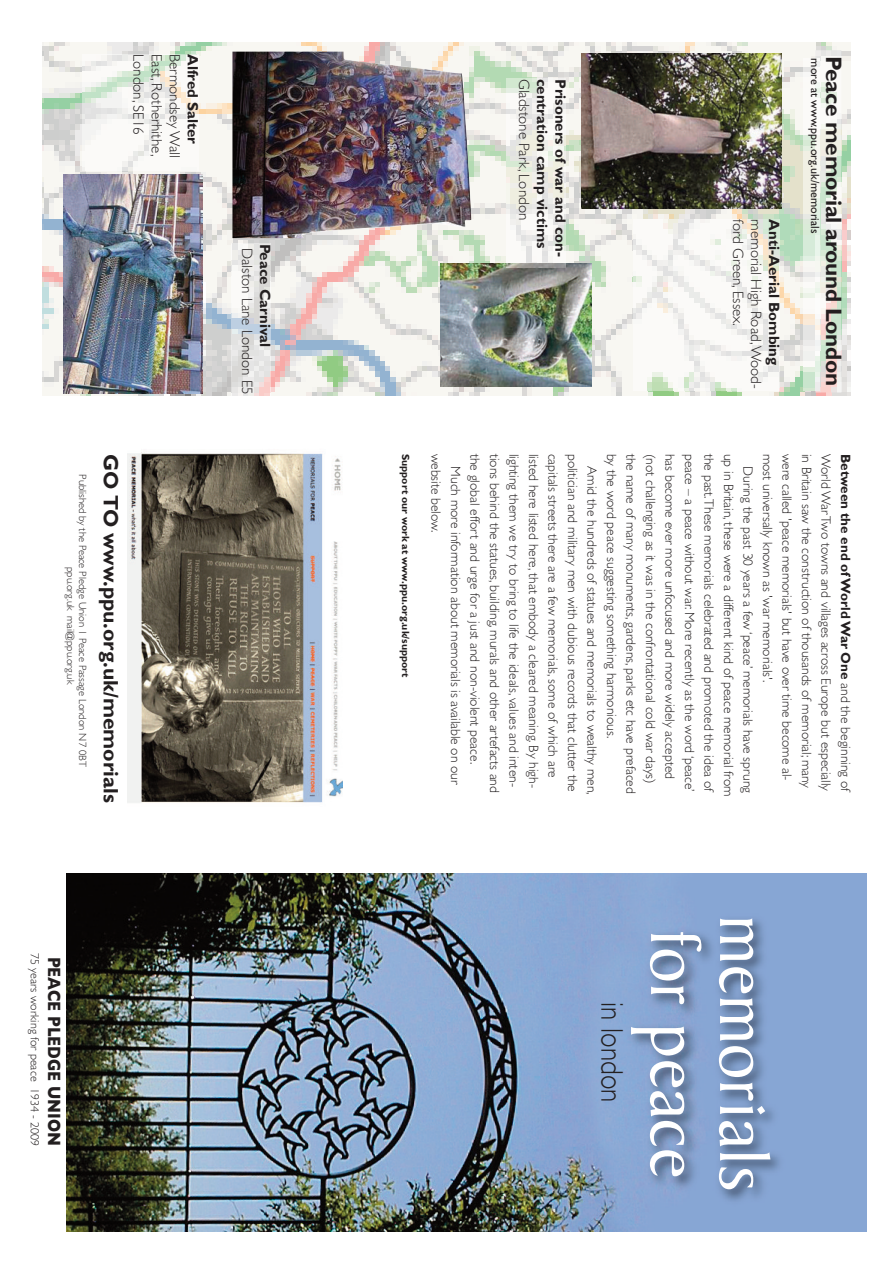
<style>
.page{position:relative;width:893px;height:1263px;background:#fff}
.page>*{position:absolute;margin:0;border:0;box-sizing:border-box;transform-origin:0 0}
.t1{font:72px/69px "Baker Signet";color:#fff}
.t2{font:300 31.5px "Gill Sans";color:#231f20;scale:.85 1}
.t3{font:700 22.5px "Gill Sans";letter-spacing:-.01em;color:#231f20}
.t4{font:700 21px "Gill Sans";color:#231f20}
.t5{font:18px "Gill Sans Bold TT";color:#231f20;scale:.85 1}
.t6{font:300 15px/18px "Gill Sans";color:#231f20;text-align:justify}
.t7{font:700 15px/18.1px "Gill Sans";color:#231f20}
.t8{font:300 13.5px/19.5px "Gill Sans";color:#231f20}
.t9{font:300 12px "Gill Sans";color:#231f20}
.t10{font:12px "Gill Sans";color:#231f20}
.t11{font:300 10.5px/12px "Gill Sans";color:#231f20}
.t12{font:700 10.5px "Gill Sans";color:#231f20}
.s1{font-weight:700}
</style>
<div class="page">
<img style="left:66px;top:873px;width:422px;height:358px">
<img style="left:488px;top:873px;width:379px;height:358px">
<img style="left:43px;top:43px;width:807px;height:352px">
<img style="left:83px;top:54px;width:115px;height:117px">
<img style="left:581px;top:53px;width:201px;height:156px">
<img style="left:232px;top:52px;width:239px;height:186px">
<img style="left:440px;top:264px;width:152px;height:122px">
<img style="left:64px;top:175px;width:138px;height:218px">
<img style="left:634px;top:219px;width:145px;height:171px">
<img style="left:815px;top:50px;width:26px;height:342px">
<img style="left:507px;top:79px;width:59px;height:189px">
<img style="left:232px;top:244px;width:38px;height:151px">
<img style="left:127px;top:452px;width:215px;height:351px">
<img style="left:804px;top:58px;width:15px;height:333px">
<p class="t7" style="left:201px;top:54px;width:92px;rotate:90deg">Alfred Salter</p>
<p class="t6" style="left:184px;top:54px;width:105px;rotate:90deg">Bermondsey Wall East, Rotherhithe, London, SE16</p>
<p class="t11" style="left:89px;top:567px;width:201px;text-indent:-93px;rotate:90deg">Published by the Peace Pledge Union 1 Peace Passage London N7 0BT ppu.org.uk mail@ppu.org.uk</p>
<h3 class="t4" style="left:119px;top:454px;width:350px;rotate:90deg">GO TO www.ppu.org.uk/memorials</h3>
<p class="t7" style="left:273px;top:244px;width:105px;rotate:90deg">Peace Carnival</p>
<p class="t6" style="left:256px;top:248px;width:148px;rotate:90deg">Dalston Lane London E5</p>
<p class="t9" style="left:42px;top:953px;width:195px;rotate:90deg">75 years working for peace 1934 - 2009</p>
<h3 class="t5" style="left:65px;top:956px;width:224px;rotate:90deg">PEACE PLEDGE UNION</h3>
<p class="t7" style="left:568px;top:79px;width:179px;rotate:90deg">Prisoners of war and con&shy;centration camp victims</p>
<p class="t6" style="left:533px;top:79px;width:143px;rotate:90deg">Gladstone Park, London</p>
<p class="t7" style="left:782px;top:219px;width:147px;rotate:90deg">Anti-Aerial Bombing</p>
<p class="t6" style="left:765px;top:219px;width:171px;rotate:90deg">memorial High Road,Wood&shy;ford Green, Essex.</p>
<h3 class="t3" style="left:842px;top:56px;width:331px;rotate:90deg">Peace memorial around London</h3>
<p class="t10" style="left:820px;top:58px;width:177px;rotate:90deg">more at www.ppu.org.uk/memorials</p>
<p class="t12" style="left:410px;top:454px;width:225px;rotate:90deg">Support our work at www.ppu.org.uk/support</p>
<p class="t8" style="left:602px;top:454px;width:342px;text-indent:13px;rotate:90deg">Amid the hundreds of statues and memorials to wealthy men, politician and military men with dubious records that clutter the capitals streets there are a few memorials, some of which are listed here listed here, that embody a cleared meaning. By high&shy;lighting them we try to bring to life the ideals, values and inten&shy;tions behind the statues, building, murals and other artefacts and the global effort and urge for a just and non-violent peace.</p>
<p class="t8" style="left:758px;top:454px;width:344px;text-indent:13px;rotate:90deg">During the past 30 years a few ‘peace’ memorials have sprung up in Britain, these were a different kind of peace memorial from the past.These memorials celebrated and promoted the idea of peace – a peace without war. More recently as the word ‘peace’ has become ever more unfocused and more widely accepted (not challenging as it was in the confrontational cold war days) the name of many monuments, gardens, parks etc have prefaced by the word peace suggesting something harmonious.</p>
<p class="t8" style="left:465px;top:454px;width:333px;text-indent:13px;rotate:90deg">Much more information about memorials is available on our website below.</p>
<p class="t8" style="left:855px;top:454px;width:340px;rotate:90deg"><span class="s1">Between the end ofWorldWar One</span> and the beginning of World WarTwo towns and villages across Europe but especially in Britain saw the construction of thousands of memorial; many were called 'peace memorials' but have over time become al&shy;most universally known as 'war memorials'.</p>
<h1 class="t1" style="left:770px;top:915px;width:278px;rotate:90deg">memorials for peace</h1>
<h2 class="t2" style="left:631px;top:1002px;width:119px;rotate:90deg">in london</h2>
</div>
